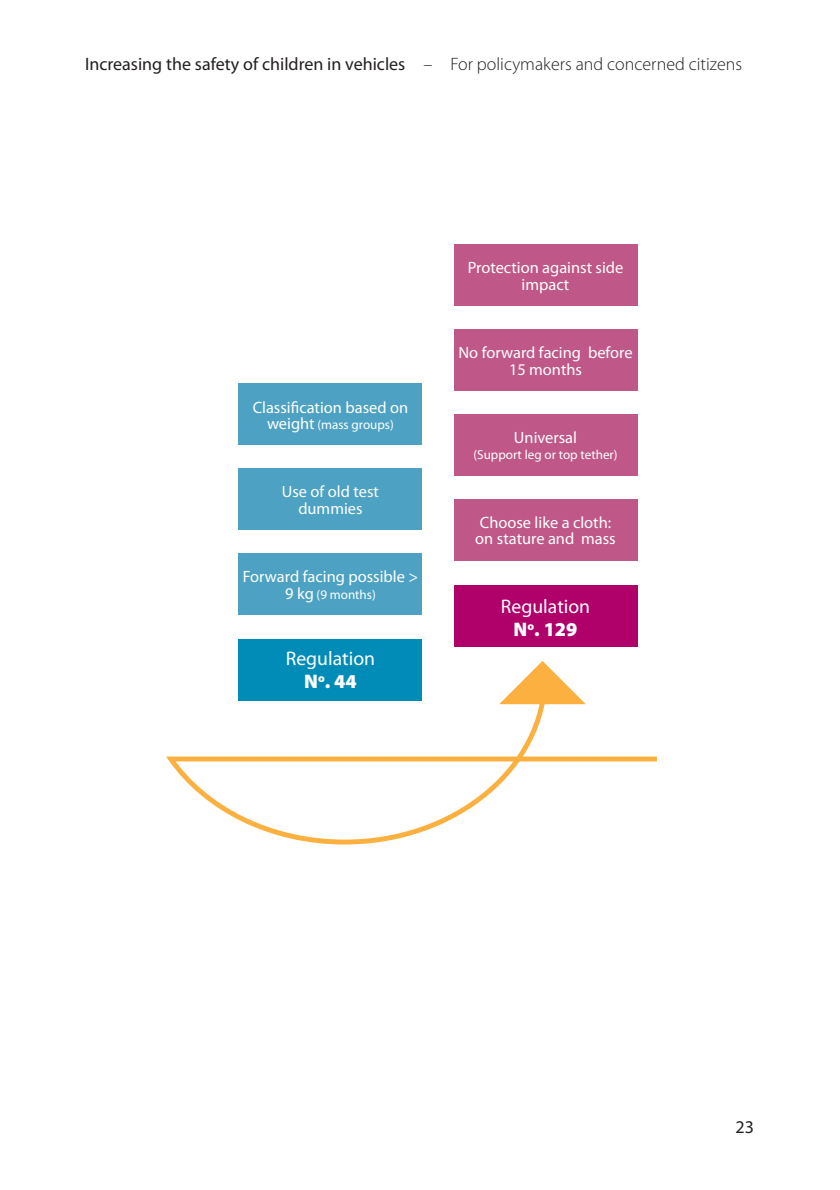
<style>
.page{position:relative;width:840px;height:1190px;background:#fff}
.page>*{position:absolute;margin:0;border:0;box-sizing:border-box;transform-origin:0 0}
.t1{font:19.6px/23.6px "Myriad Pro";color:#fff;text-align:center}
.t2{font:18px "Myriad Pro";color:#231f20}
.t3{font:16.4px/16.4px "Myriad Pro";color:#fff;text-align:center}
.t4{font:13.2px "Myriad Pro";color:#fff}
.s1{font-weight:300}
.s2{font-size:16.4px}
.s3{font-weight:900}
</style>
<div class="page">
<div style="left:239px;top:553px;width:183px;height:62px;background:#4da2c3"></div>
<div style="left:454px;top:499px;width:183px;height:61px;background:#bf5888"></div>
<div style="left:239px;top:639px;width:183px;height:62px;background:#008cb7"></div>
<div style="left:454px;top:585px;width:183px;height:61px;background:#b00069"></div>
<div style="left:239px;top:468px;width:183px;height:62px;background:#4da2c3"></div>
<div style="left:454px;top:414px;width:183px;height:62px;background:#bf5888"></div>
<div style="left:239px;top:383px;width:183px;height:62px;background:#4da2c3"></div>
<div style="left:454px;top:329px;width:183px;height:62px;background:#bf5888"></div>
<div style="left:454px;top:244px;width:183px;height:62px;background:#bf5888"></div>
<svg style="left:532px;top:661px;width:21px;height:10px"></svg>
<svg style="left:166px;top:671px;width:491px;height:174px"></svg>
<p class="t2" style="left:85px;top:57px;width:659px">Increasing the safety of children in vehicles <span class="s1">– For policymakers and concerned citizens</span></p>
<p class="t3" style="left:468px;top:261px;width:157px">Protection against side impact</p>
<p class="t3" style="left:253px;top:400px;width:157px">Classification based on</p>
<p class="t4" style="left:267px;top:420px;width:128px"><span class="s2">weight</span> (mass groups)</p>
<p class="t3" style="left:282px;top:485px;width:99px">Use of old test dummies</p>
<p class="t3" style="left:243px;top:570px;width:177px">Forward facing possible &gt;</p>
<p class="t4" style="left:285px;top:589px;width:92px"><span class="s2">9 kg</span> (9 months)</p>
<p class="t1" style="left:286px;top:648px;width:91px">Regulation<br><span class="s3">N</span><sup>o</sup><span class="s3">. 44</span></p>
<p class="t3" style="left:458px;top:346px;width:176px">No forward facing before<br>15 months</p>
<p class="t3" style="left:514px;top:430px;width:65px">Universal</p>
<p class="t4" style="left:473px;top:450px;width:146px">(Support leg or top tether)</p>
<p class="t3" style="left:475px;top:515px;width:142px;text-align:left">Choose like a cloth: on stature and mass</p>
<p class="t1" style="left:501px;top:596px;width:91px">Regulation<br><span class="s3">N</span><sup>o</sup><span class="s3">. 129</span></p>
<p class="t2" style="left:736px;top:1121px;width:20px">23</p>
</div>
